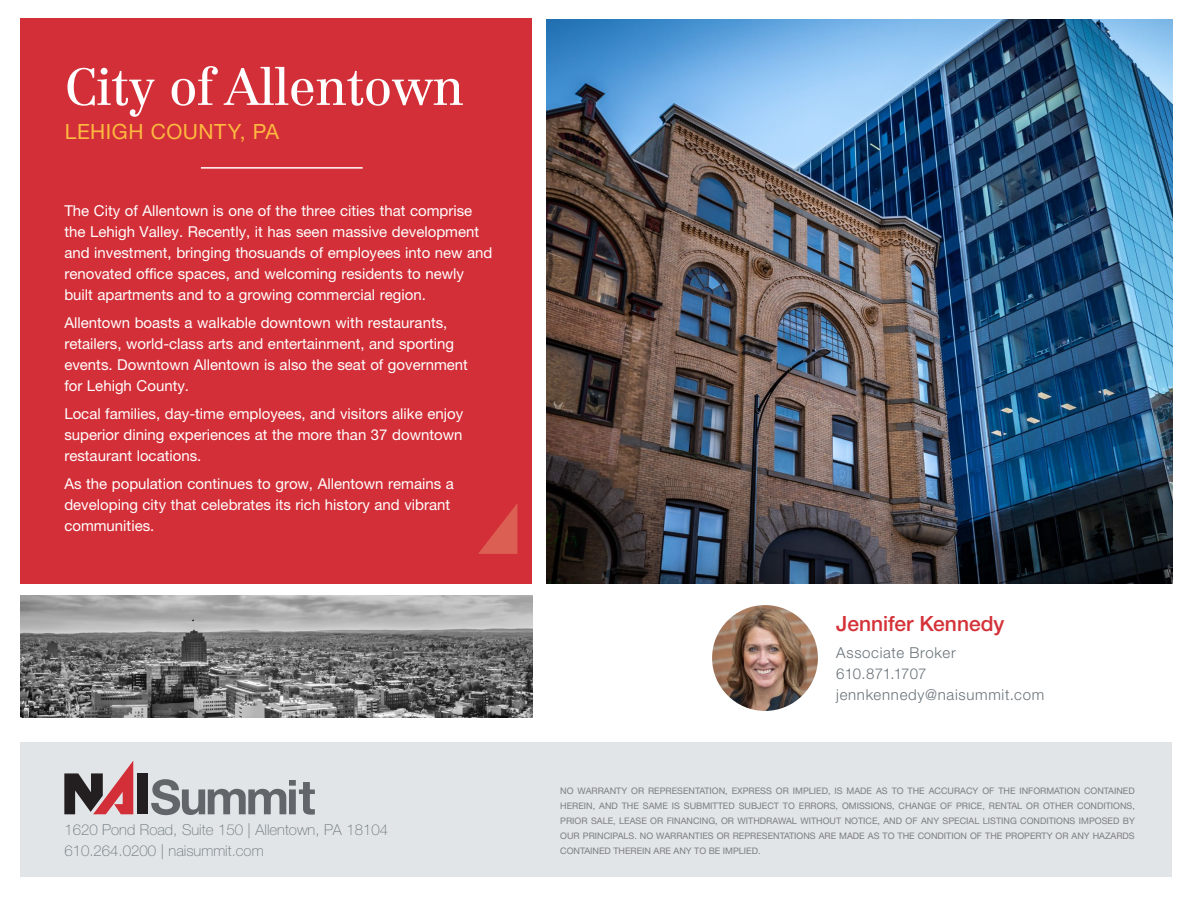
<style>
.page{position:relative;width:1188px;height:918px;background:#fff}
.page>*{position:absolute;margin:0;border:0;box-sizing:border-box;transform-origin:0 0}
.t1{font:51px "Centennial LT Std";letter-spacing:-.01em;color:#fff}
.t2{font:21px "Helvetica Neue LT Std";letter-spacing:.025em;color:#fdb940}
.t3{font:500 21px "Helvetica Neue LT Std";color:#d43238}
.Bullets{font:15px/21px "Helvetica Neue LT Std";color:#fff}
.t4{font:100 15px "Helvetica Neue LT Std";color:#697379}
.t5{font:300 15px "Helvetica Neue LT Std";letter-spacing:.045em;color:#697379}
.t6{font:300 15px "Helvetica Neue LT Std";letter-spacing:.005em;color:#697379}
.t7{font:9px/15px "Helvetica Neue LT Std";color:#7c7e81;text-align:justify}
</style>
<div class="page">
<div style="left:21px;top:742px;width:1151px;height:136px;background:#e1e5e8"></div>
<img style="left:547px;top:20px;width:625px;height:564px">
<div style="left:21px;top:18px;width:511px;height:566px;background:#d32f38"></div>
<hr style="left:201px;top:167px;width:162px;height:2px;background:#fff">
<svg style="left:478px;top:504px;width:39px;height:50px"></svg>
<img style="left:21px;top:595px;width:511px;height:122px">
<div style="left:137px;top:773px;width:11px;height:41px;background:#231f20"></div>
<svg style="left:64px;top:761px;width:69px;height:53px"></svg>
<svg style="left:151px;top:779px;width:164px;height:36px"></svg>
<img style="left:712px;top:605px;width:106px;height:106px;border-radius:53px">
<p class="t1" style="left:65px;top:57px;width:400px">City of Allentown</p>
<p class="t2" style="left:65px;top:119px;width:216px">LEHIGH COUNTY, PA</p>
<p class="Bullets" style="left:64px;top:200px;width:430px">The City of Allentown is one of the three cities that comprise the Lehigh Valley. Recently, it has seen massive development and investment, bringing thosuands of employees into new and renovated office spaces, and welcoming residents to newly built apartments and to a growing commercial region.</p>
<p class="Bullets" style="left:64px;top:312px;width:405px">Allentown boasts a walkable downtown with restaurants, retailers, world-class arts and entertainment, and sporting events. Downtown Allentown is also the seat of government for Lehigh County.</p>
<p class="Bullets" style="left:64px;top:403px;width:400px;text-align:justify">Local families, day-time employees, and visitors alike enjoy superior dining experiences at the more than 37 downtown restaurant locations.</p>
<p class="Bullets" style="left:64px;top:473px;width:391px">As the population continues to grow, Allentown remains a developing city that celebrates its rich history and vibrant communities.</p>
<p class="t4" style="left:64px;top:822px;width:325px">1620 Pond Road, Suite 150 | Allentown, PA 18104</p>
<p class="t4" style="left:64px;top:843px;width:201px">610.264.0200 | naisummit.com</p>
<p class="t3" style="left:836px;top:611px;width:170px">Jennifer Kennedy</p>
<p class="t5" style="left:836px;top:644px;width:121px">Associate Broker</p>
<p class="t6" style="left:836px;top:665px;width:92px">610.871.1707</p>
<p class="t5" style="left:836px;top:686px;width:209px">jennkennedy@naisummit.com</p>
<p class="t7" style="left:560px;top:783px;width:576px">NO WARRANTY OR REPRESENTATION, EXPRESS OR IMPLIED, IS MADE AS TO THE ACCURACY OF THE INFORMATION CONTAINED HEREIN, AND THE SAME IS SUBMITTED SUBJECT TO ERRORS, OMISSIONS, CHANGE OF PRICE, RENTAL OR OTHER CONDITIONS, PRIOR SALE, LEASE OR FINANCING, OR WITHDRAWAL WITHOUT NOTICE, AND OF ANY SPECIAL LISTING CONDITIONS IMPOSED BY OUR PRINCIPALS. NO WARRANTIES OR REPRESENTATIONS ARE MADE AS TO THE CONDITION OF THE PROPERTY OR ANY HAZARDS CONTAINED THEREIN ARE ANY TO BE IMPLIED.</p>
</div>
